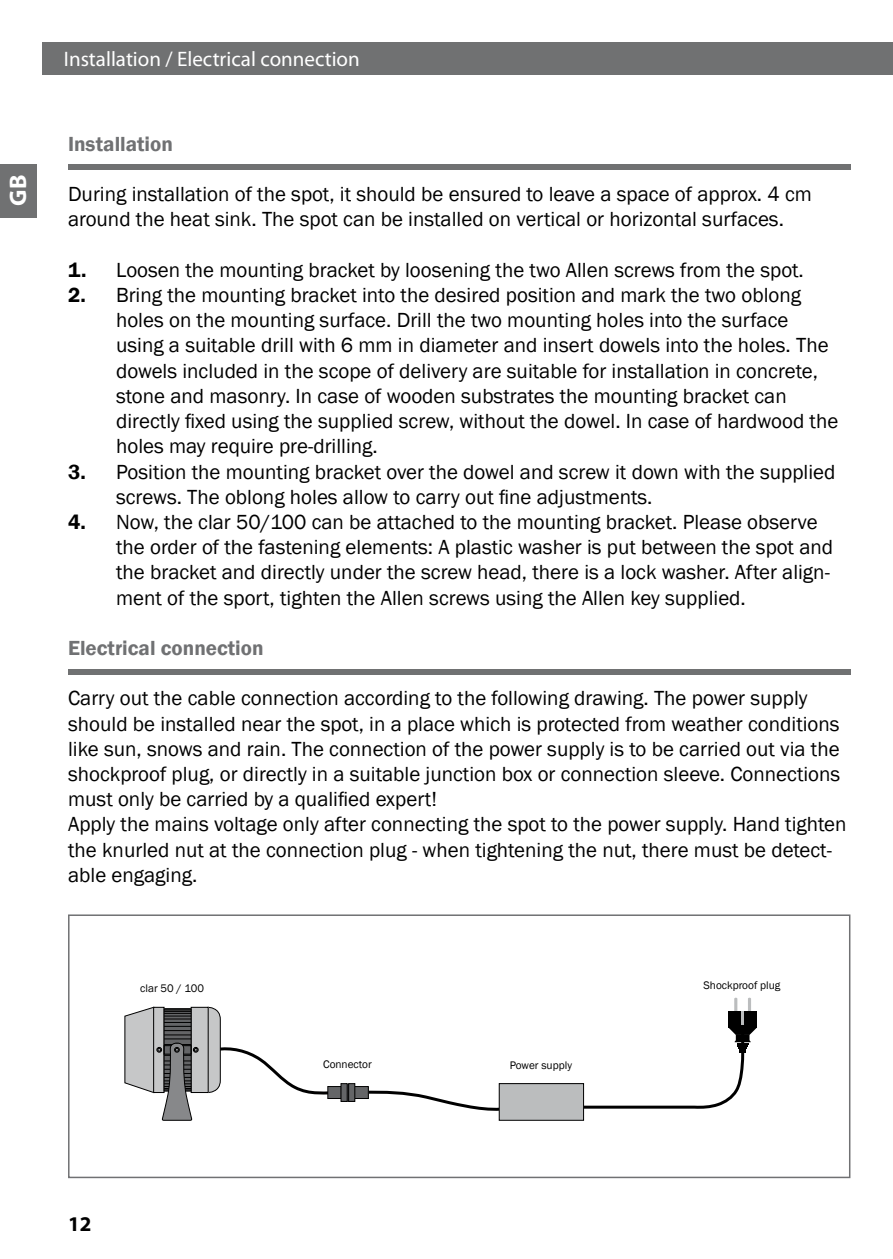
<style>
.page{position:relative;width:893px;height:1259px;background:#fff}
.page>*{position:absolute;margin:0;border:0;box-sizing:border-box;transform-origin:0 0}
.t1{font:700 24px "Myriad Pro";color:#fff}
.t2{font:21px/25.2px "Franklin Gothic";color:#000}
.t3{font:21px "Myriad Pro";color:#fff}
.t4{font:600 21px "Franklin Gothic";color:#707173}
.t5{font:700 21px "Myriad Pro";color:#000}
.t6{font:11.4px "Franklin Gothic";color:#000}
.s1{font-weight:600}
</style>
<div class="page">
<div style="left:68px;top:164px;width:782px;height:6px;background:#707172"></div>
<div style="left:43px;top:43px;width:850px;height:32px;background:#707172"></div>
<div style="left:0;top:164px;width:36px;height:53px;background:#707172"></div>
<svg style="left:369px;top:1089px;width:130px;height:23px"></svg>
<svg style="left:207px;top:1006px;width:120px;height:89px"></svg>
<div style="left:191px;top:1007px;width:17px;height:85px;background:#c6c7c8"></div>
<svg style="left:124px;top:1006px;width:75px;height:115px"></svg>
<div style="left:344px;top:1086px;width:24px;height:12px;background:#646567"></div>
<div style="left:344px;top:1086px;width:25px;height:13px;border:1px solid #000"></div>
<div style="left:328px;top:1086px;width:13px;height:12px;background:#646567"></div>
<div style="left:327px;top:1086px;width:15px;height:13px;border:1px solid #000"></div>
<div style="left:341px;top:1083px;width:6px;height:18px;background:#646567"></div>
<div style="left:340px;top:1083px;width:8px;height:19px;border:1px solid #000"></div>
<div style="left:349px;top:1083px;width:6px;height:18px;background:#646567"></div>
<div style="left:348px;top:1083px;width:7px;height:19px;border:1px solid #000"></div>
<div style="left:499px;top:1083px;width:85px;height:37px;background:#bbbdbe"></div>
<div style="left:499px;top:1083px;width:85px;height:37px;border:1px solid #000"></div>
<hr style="left:734px;top:997px;width:3px;height:19px;background:#bbbdbe">
<hr style="left:748px;top:997px;width:3px;height:19px;background:#bbbdbe">
<div style="left:728px;top:1011px;width:29px;height:16px;background:#000"></div>
<svg style="left:574px;top:1027px;width:183px;height:83px"></svg>
<hr style="left:741px;top:1011px;width:3px;height:14px;background:#bbbdbe">
<div style="left:68px;top:914px;width:782px;height:264px;border:2px solid #707173"></div>
<div style="left:68px;top:668px;width:782px;height:6px;background:#707172"></div>
<p class="t1" style="left:2px;top:206px;width:32px;rotate:-90deg">GB</p>
<p class="t3" style="left:64px;top:46px;width:297px">Installation / Electrical connection</p>
<p class="t4" style="left:68px;top:131px;width:106px">Installation</p>
<p class="t2" style="left:68px;top:182px;width:745px">During installation of the spot, it should be ensured to leave a space of approx. 4 cm around the heat sink. The spot can be installed on vertical or horizontal surfaces.</p>
<p class="t2" style="left:68px;top:258px;width:737px"><span class="s1">1.</span> Loosen the mounting bracket by loosening the two Allen screws from the spot.</p>
<p class="t2" style="left:116px;top:283px;width:724px;text-indent:-48px"><span class="s1">2.</span> Bring the mounting bracket into the desired position and mark the two oblong holes on the mounting surface. Drill the two mounting holes into the surface using a suitable drill with 6 mm in diameter and insert dowels into the holes. The dowels included in the scope of delivery are suitable for installation in concrete, stone and masonry. In case of wooden substrates the mounting bracket can directly fixed using the supplied screw, without the dowel. In case of hardwood the holes may require pre-drilling.</p>
<p class="t2" style="left:116px;top:459px;width:721px;text-indent:-48px"><span class="s1">3.</span> Position the mounting bracket over the dowel and screw it down with the supplied screws. The oblong holes allow to carry out fine adjustments.</p>
<p class="t2" style="left:116px;top:510px;width:719px;text-indent:-48px"><span class="s1">4.</span> Now, the clar 50/100 can be attached to the mounting bracket. Please observe the order of the fastening elements: A plastic washer is put between the spot and the bracket and directly under the screw head, there is a lock washer. After align&shy;ment of the sport, tighten the Allen screws using the Allen key supplied.</p>
<p class="t4" style="left:68px;top:635px;width:197px">Electrical connection</p>
<p class="t2" style="left:68px;top:686px;width:780px">Carry out the cable connection according to the following drawing. The power supply should be installed near the spot, in a place which is protected from weather conditions like sun, snows and rain. The connection of the power supply is to be carried out via the shockproof plug, or directly in a suitable junction box or connection sleeve. Connections must only be carried by a qualified expert!<br>Apply the mains voltage only after connecting the spot to the power supply. Hand tighten the knurled nut at the connection plug - when tightening the nut, there must be detect&shy;able engaging.</p>
<p class="t6" style="left:140px;top:981px;width:65px">clar 50 / 100</p>
<p class="t6" style="left:323px;top:1057px;width:50px">Connector</p>
<p class="t6" style="left:510px;top:1058px;width:64px">Power supply</p>
<p class="t6" style="left:703px;top:978px;width:78px">Shockproof plug</p>
<p class="t5" style="left:68px;top:1209px;width:25px">12</p>
</div>
